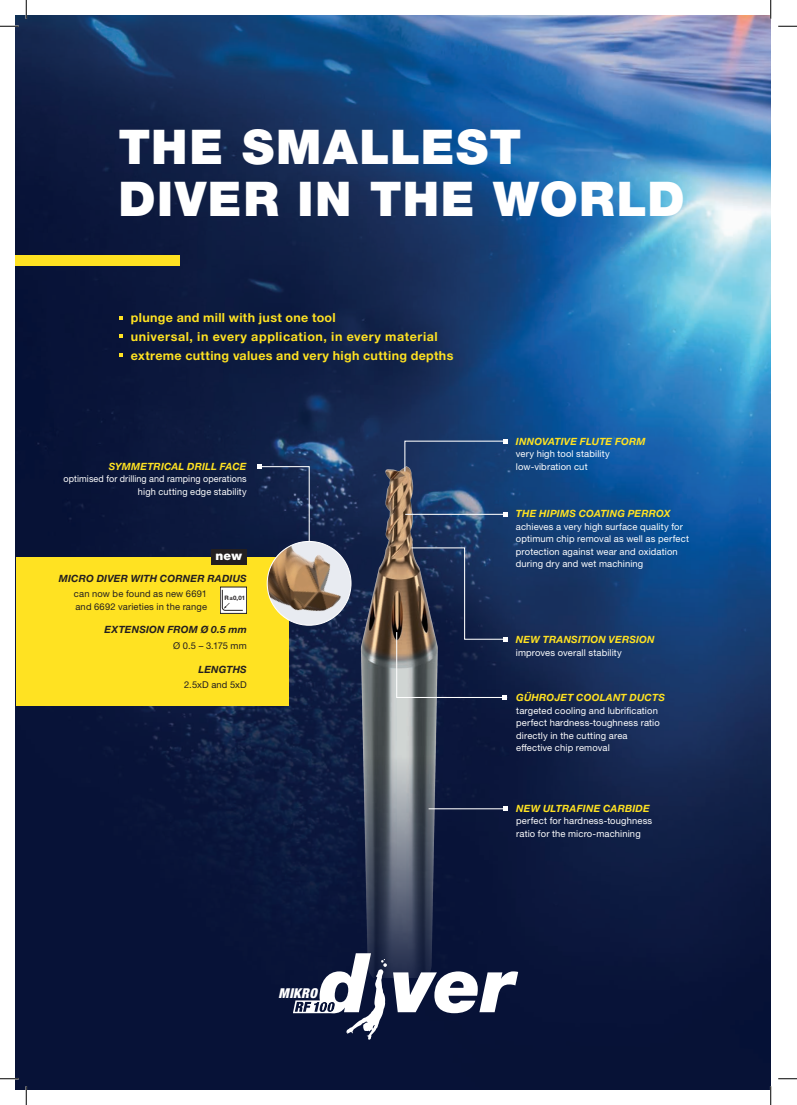
<style>
.page{position:relative;width:797px;height:1105px;background:#fff}
.page>*{position:absolute;margin:0;border:0;box-sizing:border-box;transform-origin:0 0}
.t1{font:900 47.88px/52px "Helvetica Neue LTW1 G";letter-spacing:.035em;color:#fff}
.t2{font:italic 900 condensed 13.62px "Helvetica Neue LTW1 G";letter-spacing:.03em;color:#fff}
.t3{font:700 12.5px/18.8px "Helvetica Neue LTW1 G";letter-spacing:.03em;color:#ffe222}
.t4{font:900 12.12px "Helvetica Neue LTW1 G";color:#fff}
.t5{font:italic 700 10px "Helvetica Neue LTW1 G";letter-spacing:.02em;color:#ffe222}
.t6{font:italic 700 10px "Helvetica Neue LTW1 G";letter-spacing:.02em;color:#231f20}
.t7{font:9.38px/12.5px "Helvetica Neue LTW1 G";letter-spacing:.015em;color:#fff}
.t8{font:9.38px/12.5px "Helvetica Neue LTW1 G";letter-spacing:.015em;color:#231f20}
.t9{font:9.38px/12.5px "Helvetica Neue LTW1 G";letter-spacing:.015em;color:#fff;text-align:right;scale:.96 1}
.t10{font:700 6.12px "Helvetica Neue LTW1 G";color:#231f20}
</style>
<div class="page">
<img style="left:16px;top:16px;width:754px;height:1073px">
<div style="left:16px;top:557px;width:272px;height:149px;background:#ffe222"></div>
<img style="left:321px;top:459px;width:151px;height:519px">
<img style="left:267px;top:541px;width:84px;height:84px;border-radius:42px">
<svg style="left:404px;top:439px;width:103px;height:33px;background:#224271"></svg>
<hr style="left:428px;top:808px;width:77px;height:1px;background:#fff">
<svg style="left:503px;top:806px;width:4px;height:5px"></svg>
<svg style="left:395px;top:547px;width:112px;height:153px;background:#394055"></svg>
<hr style="left:405px;top:514px;width:100px;height:1px;background:#fff">
<svg style="left:503px;top:512px;width:4px;height:4px"></svg>
<svg style="left:257px;top:464px;width:53px;height:79px;background:#1c2b50"></svg>
<div style="left:16px;top:255px;width:164px;height:10px;background:#ffe222"></div>
<div style="left:220px;top:587px;width:27px;height:26px;background:#fff"></div>
<div style="left:220px;top:587px;width:27px;height:26px;border:1px solid #231f20"></div>
<svg style="left:222px;top:589px;width:21px;height:22px"></svg>
<svg style="left:393px;top:971px;width:125px;height:42px"></svg>
<svg style="left:293px;top:953px;width:94px;height:87px"></svg>
<div style="left:211px;top:549px;width:36px;height:16px;background:#231f20"></div>
<svg style="left:0;top:25px;width:19px;height:2px"></svg>
<svg style="left:778px;top:25px;width:19px;height:2px"></svg>
<svg style="left:0;top:1078px;width:19px;height:1px"></svg>
<svg style="left:778px;top:1078px;width:19px;height:1px"></svg>
<svg style="left:25px;top:0;width:2px;height:19px"></svg>
<svg style="left:25px;top:1086px;width:2px;height:19px"></svg>
<svg style="left:770px;top:0;width:1px;height:19px"></svg>
<svg style="left:770px;top:1086px;width:1px;height:19px"></svg>
<h1 class="t1" style="left:118px;top:121px;width:568px">THE SMALLEST<br>DIVER IN THE WORLD</h1>
<h3 class="t3" style="left:131px;top:308px;width:324px">plunge and mill with just one tool<br>universal, in every application, in every material extreme cutting values and very high cutting depths</h3>
<p class="t5" style="left:109px;top:460px;width:139px">SYMMETRICAL DRILL FACE</p>
<p class="t9" style="left:64px;top:472px;width:192px">optimised for drilling and ramping operations high cutting edge stability</p>
<p class="t4" style="left:216px;top:548px;width:28px">new</p>
<p class="t6" style="left:59px;top:572px;width:189px">MICRO DIVER WITH CORNER RADIUS</p>
<p class="t8" style="left:74px;top:588px;width:135px">can now be found as new 6691 and 6692 varieties in the range</p>
<p class="t8" style="left:173px;top:639px;width:75px">Ø 0.5 – 3.175 mm</p>
<p class="t8" style="left:184px;top:678px;width:64px">2.5xD and 5xD</p>
<p class="t10" style="left:224px;top:594px;width:22px">R±0,01</p>
<p class="t6" style="left:105px;top:624px;width:144px">EXTENSION FROM Ø 0.5 mm</p>
<p class="t6" style="left:198px;top:663px;width:50px">LENGTHS</p>
<h2 class="t2" style="left:279px;top:985px;width:40px">MIKRO</h2>
<p class="t5" style="left:516px;top:435px;width:131px">INNOVATIVE FLUTE FORM</p>
<p class="t7" style="left:516px;top:447px;width:95px">very high tool stability low-vibration cut</p>
<p class="t5" style="left:516px;top:508px;width:156px">THE HIPIMS COATING PERROX</p>
<p class="t7" style="left:516px;top:520px;width:174px">achieves a very high surface quality for optimum chip removal as well as perfect protection against wear and oxidation during dry and wet machining</p>
<p class="t5" style="left:516px;top:634px;width:140px">NEW TRANSITION VERSION</p>
<p class="t7" style="left:516px;top:646px;width:107px">improves overall stability</p>
<p class="t5" style="left:516px;top:692px;width:150px">GÜHROJET COOLANT DUCTS</p>
<p class="t7" style="left:516px;top:704px;width:145px">targeted cooling and lubrification perfect hardness-toughness ratio directly in the cutting area effective chip removal</p>
<p class="t5" style="left:516px;top:802px;width:135px">NEW ULTRAFINE CARBIDE</p>
<p class="t7" style="left:516px;top:815px;width:138px">perfect for hardness-toughness ratio for the micro-machining</p>
</div>
